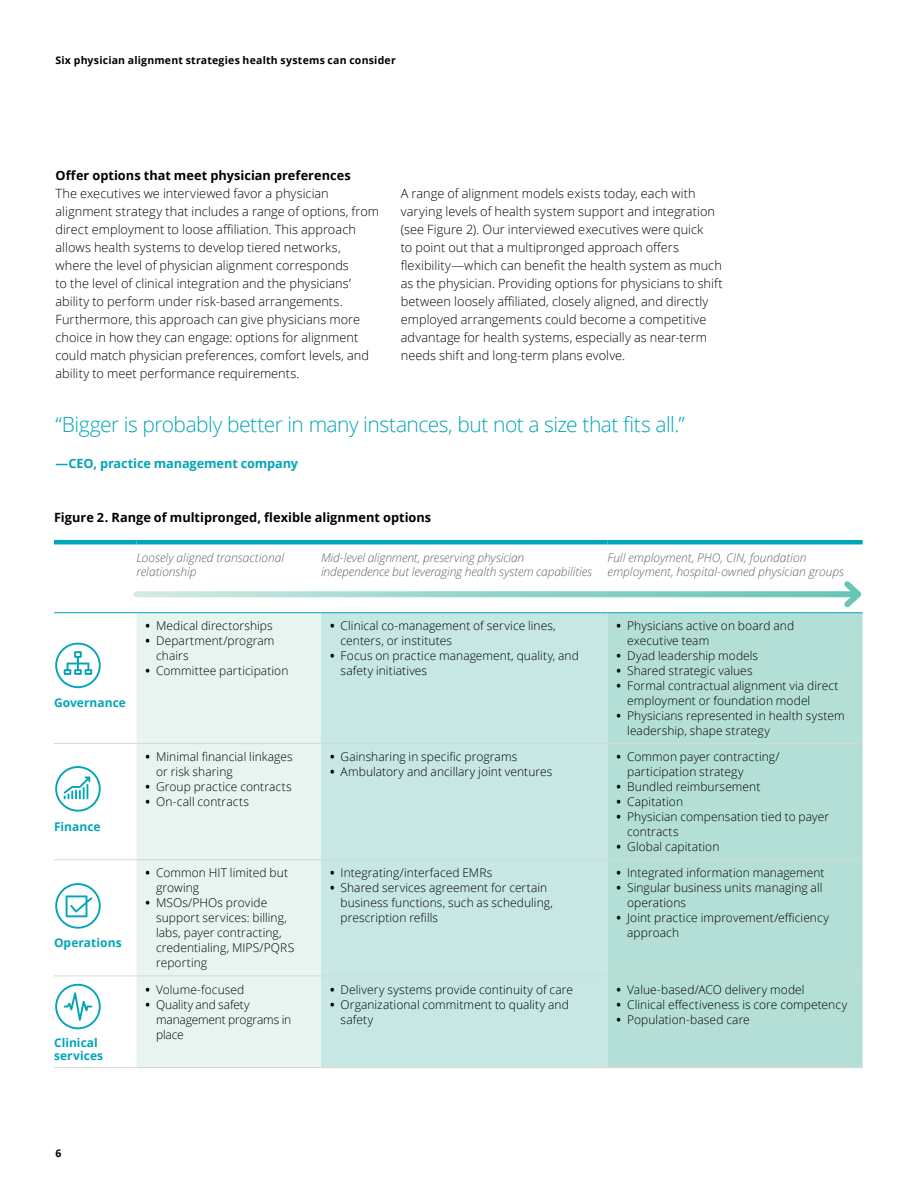
<style>
.page{position:relative;width:918px;height:1188px;background:#fff}
.page>*{position:absolute;margin:0;border:0;box-sizing:border-box;transform-origin:0 0}
.t1{font:300 21px "Open Sans";letter-spacing:-.025em;color:#00a5b8}
.t2{font:300 12.75px/18px "Open Sans";letter-spacing:.005em;color:#000}
.t3{font:700 12.75px "Open Sans";letter-spacing:.005em;color:#000}
.t4{font:700 12.75px "Open Sans";letter-spacing:-.01em;color:#00a5b8}
.t5{font:300 12px/15px "Open Sans";letter-spacing:.005em;color:#000}
.t6{font:italic 300 12px/13.5px "Open Sans";color:#5f636a}
.t7{font:700 12px/13.5px "Open Sans";letter-spacing:.005em;color:#00a5b8}
.t8{font:300 12px/15px "Open Sans";letter-spacing:-.015em;color:#000}
.t9{font:700 10.5px "Open Sans";letter-spacing:.02em;color:#000}
.s1{font-weight:700}
</style>
<div class="page">
<div style="left:136px;top:613px;width:185px;height:454px;background:#e7f4ef"></div>
<div style="left:321px;top:613px;width:287px;height:454px;background:#c6e7e3"></div>
<div style="left:608px;top:613px;width:255px;height:454px;background:#b4dfd6"></div>
<hr style="left:54px;top:743px;width:82px;height:1px;background:#d7d8d6">
<hr style="left:136px;top:743px;width:185px;height:1px;background:#d7d8d6">
<hr style="left:321px;top:743px;width:287px;height:1px;background:#d7d8d6">
<hr style="left:608px;top:743px;width:255px;height:1px;background:#d7d8d6">
<hr style="left:54px;top:859px;width:82px;height:1px;background:#d7d8d6">
<hr style="left:136px;top:859px;width:185px;height:1px;background:#d7d8d6">
<hr style="left:321px;top:859px;width:287px;height:1px;background:#d7d8d6">
<hr style="left:608px;top:859px;width:255px;height:1px;background:#d7d8d6">
<hr style="left:54px;top:976px;width:82px;height:1px;background:#d7d8d6">
<hr style="left:136px;top:976px;width:185px;height:1px;background:#d7d8d6">
<hr style="left:321px;top:976px;width:287px;height:1px;background:#d7d8d6">
<hr style="left:608px;top:976px;width:255px;height:1px;background:#d7d8d6">
<hr style="left:54px;top:1067px;width:82px;height:1px;background:#d7d8d6">
<hr style="left:136px;top:1067px;width:185px;height:1px;background:#d7d8d6">
<hr style="left:321px;top:1067px;width:287px;height:1px;background:#d7d8d6">
<hr style="left:608px;top:1067px;width:255px;height:1px;background:#d7d8d6">
<hr style="left:54px;top:540px;width:82px;height:4px;background:#00a5b8">
<hr style="left:136px;top:540px;width:185px;height:4px;background:#00a5b8">
<hr style="left:321px;top:540px;width:287px;height:4px;background:#00a5b8">
<hr style="left:608px;top:540px;width:255px;height:4px;background:#00a5b8">
<hr style="left:54px;top:612px;width:82px;height:1px;background:#00a5b8">
<hr style="left:136px;top:612px;width:185px;height:1px;background:#00a5b8">
<hr style="left:321px;top:612px;width:287px;height:1px;background:#00a5b8">
<hr style="left:608px;top:612px;width:255px;height:1px;background:#00a5b8">
<svg style="left:55px;top:643px;width:46px;height:45px"></svg>
<svg style="left:55px;top:766px;width:46px;height:46px"></svg>
<svg style="left:55px;top:883px;width:46px;height:46px"></svg>
<svg style="left:55px;top:984px;width:46px;height:45px"></svg>
<svg style="left:136px;top:591px;width:703px;height:6px"></svg>
<svg style="left:839px;top:581px;width:24px;height:32px"></svg>
<p class="t9" style="left:56px;top:53px;width:342px">Six physician alignment strategies health systems can consider</p>
<p class="t3" style="left:56px;top:166px;width:297px">Offer options that meet physician preferences</p>
<p class="t2" style="left:56px;top:184px;width:325px">The executives we interviewed favor a physician alignment strategy that includes a range of options, from direct employment to loose affiliation. This approach allows health systems to develop tiered networks, where the level of physician alignment corresponds<br>to the level of clinical integration and the physicians’ ability to perform under risk-based arrangements.<br>Furthermore, this approach can give physicians more choice in how they can engage: options for alignment could match physician preferences, comfort levels, and ability to meet performance requirements.</p>
<p class="t2" style="left:401px;top:184px;width:324px">A range of alignment models exists today, each with varying levels of health system support and integration (see Figure 2). Our interviewed executives were quick<br>to point out that a multipronged approach offers flexibility—which can benefit the health system as much as the physician. Providing options for physicians to shift between loosely affiliated, closely aligned, and directly employed arrangements could become a competitive advantage for health systems, especially as near-term needs shift and long-term plans evolve.</p>
<h1 class="t1" style="left:56px;top:410px;width:631px">“Bigger is probably better in many instances, but not a size that fits all.”</h1>
<p class="t4" style="left:55px;top:454px;width:244px">—CEO, practice management company</p>
<p class="t3" style="left:54px;top:508px;width:379px">Figure 2. Range of multipronged, flexible alignment options</p>
<p class="t6" style="left:136px;top:551px;width:149px">Loosely aligned transactional relationship</p>
<p class="t6" style="left:321px;top:551px;width:273px">Mid-level alignment, preserving physician independence but leveraging health system capabilities</p>
<p class="t6" style="left:608px;top:551px;width:238px">Full employment, PHO, CIN, foundation employment, hospital-owned physician groups</p>
<p class="t7" style="left:54px;top:696px;width:74px">Governance</p>
<p class="t7" style="left:54px;top:819px;width:48px">Finance</p>
<p class="t7" style="left:54px;top:936px;width:69px">Operations</p>
<p class="t7" style="left:54px;top:1035px;width:51px">Clinical services</p>
<p class="t5" style="left:146px;top:618px;width:129px"><span class="s1">•</span> Medical directorships</p>
<p class="t5" style="left:156px;top:633px;width:120px;text-indent:-11px"><span class="s1">•</span> Department/program chairs</p>
<p class="t5" style="left:146px;top:663px;width:145px"><span class="s1">•</span> Committee participation</p>
<p class="t5" style="left:156px;top:749px;width:138px;text-indent:-11px"><span class="s1">•</span> Minimal financial linkages or risk sharing</p>
<p class="t5" style="left:146px;top:779px;width:148px"><span class="s1">•</span> Group practice contracts</p>
<p class="t5" style="left:146px;top:794px;width:105px"><span class="s1">•</span> On-call contracts</p>
<p class="t5" style="left:156px;top:865px;width:134px;text-indent:-11px"><span class="s1">•</span> Common HIT limited but growing</p>
<p class="t5" style="left:156px;top:895px;width:140px;text-indent:-11px"><span class="s1">•</span> MSOs/PHOs provide support services: billing, labs, payer contracting, credentialing, MIPS/PQRS reporting</p>
<p class="t5" style="left:146px;top:981px;width:100px"><span class="s1">•</span> Volume-focused</p>
<p class="t8" style="left:156px;top:996px;width:137px;text-indent:-11px"><span class="s1">•</span> Quality and safety management programs in place</p>
<p class="t9" style="left:56px;top:1146px;width:7px">6</p>
<p class="t5" style="left:341px;top:618px;width:217px;text-indent:-11px"><span class="s1">•</span> Clinical co-management of service lines, centers, or institutes</p>
<p class="t5" style="left:341px;top:648px;width:240px;text-indent:-11px"><span class="s1">•</span> Focus on practice management, quality, and safety initiatives</p>
<p class="t5" style="left:330px;top:749px;width:189px"><span class="s1">•</span> Gainsharing in specific programs</p>
<p class="t5" style="left:330px;top:764px;width:224px"><span class="s1">•</span> Ambulatory and ancillary joint ventures</p>
<p class="t5" style="left:330px;top:865px;width:164px"><span class="s1">•</span> Integrating/interfaced EMRs</p>
<p class="t5" style="left:341px;top:880px;width:214px;text-indent:-11px"><span class="s1">•</span> Shared services agreement for certain business functions, such as scheduling, prescription refills</p>
<p class="t5" style="left:330px;top:981px;width:245px"><span class="s1">•</span> Delivery systems provide continuity of care</p>
<p class="t5" style="left:341px;top:996px;width:230px;text-indent:-11px"><span class="s1">•</span> Organizational commitment to quality and safety</p>
<p class="t5" style="left:627px;top:618px;width:168px;text-indent:-11px"><span class="s1">•</span> Physicians active on board and executive team</p>
<p class="t5" style="left:617px;top:648px;width:143px"><span class="s1">•</span> Dyad leadership models</p>
<p class="t5" style="left:617px;top:663px;width:138px"><span class="s1">•</span> Shared strategic values</p>
<p class="t5" style="left:627px;top:678px;width:213px;text-indent:-11px"><span class="s1">•</span> Formal contractual alignment via direct employment or foundation model</p>
<p class="t5" style="left:627px;top:708px;width:219px;text-indent:-11px"><span class="s1">•</span> Physicians represented in health system leadership, shape strategy</p>
<p class="t5" style="left:627px;top:749px;width:154px;text-indent:-11px"><span class="s1">•</span> Common payer contracting/ participation strategy</p>
<p class="t5" style="left:617px;top:779px;width:145px"><span class="s1">•</span> Bundled reimbursement</p>
<p class="t5" style="left:617px;top:794px;width:68px"><span class="s1">•</span> Capitation</p>
<p class="t5" style="left:627px;top:809px;width:203px;text-indent:-11px"><span class="s1">•</span> Physician compensation tied to payer contracts</p>
<p class="t5" style="left:617px;top:839px;width:104px"><span class="s1">•</span> Global capitation</p>
<p class="t5" style="left:617px;top:865px;width:210px"><span class="s1">•</span> Integrated information management</p>
<p class="t5" style="left:627px;top:880px;width:197px;text-indent:-11px"><span class="s1">•</span> Singular business units managing all operations</p>
<p class="t5" style="left:627px;top:910px;width:203px;text-indent:-11px"><span class="s1">•</span> Joint practice improvement/efficiency approach</p>
<p class="t5" style="left:617px;top:981px;width:190px"><span class="s1">•</span> Value-based/ACO delivery model</p>
<p class="t5" style="left:617px;top:996px;width:232px"><span class="s1">•</span> Clinical effectiveness is core competency</p>
<p class="t5" style="left:617px;top:1011px;width:135px"><span class="s1">•</span> Population-based care</p>
</div>
